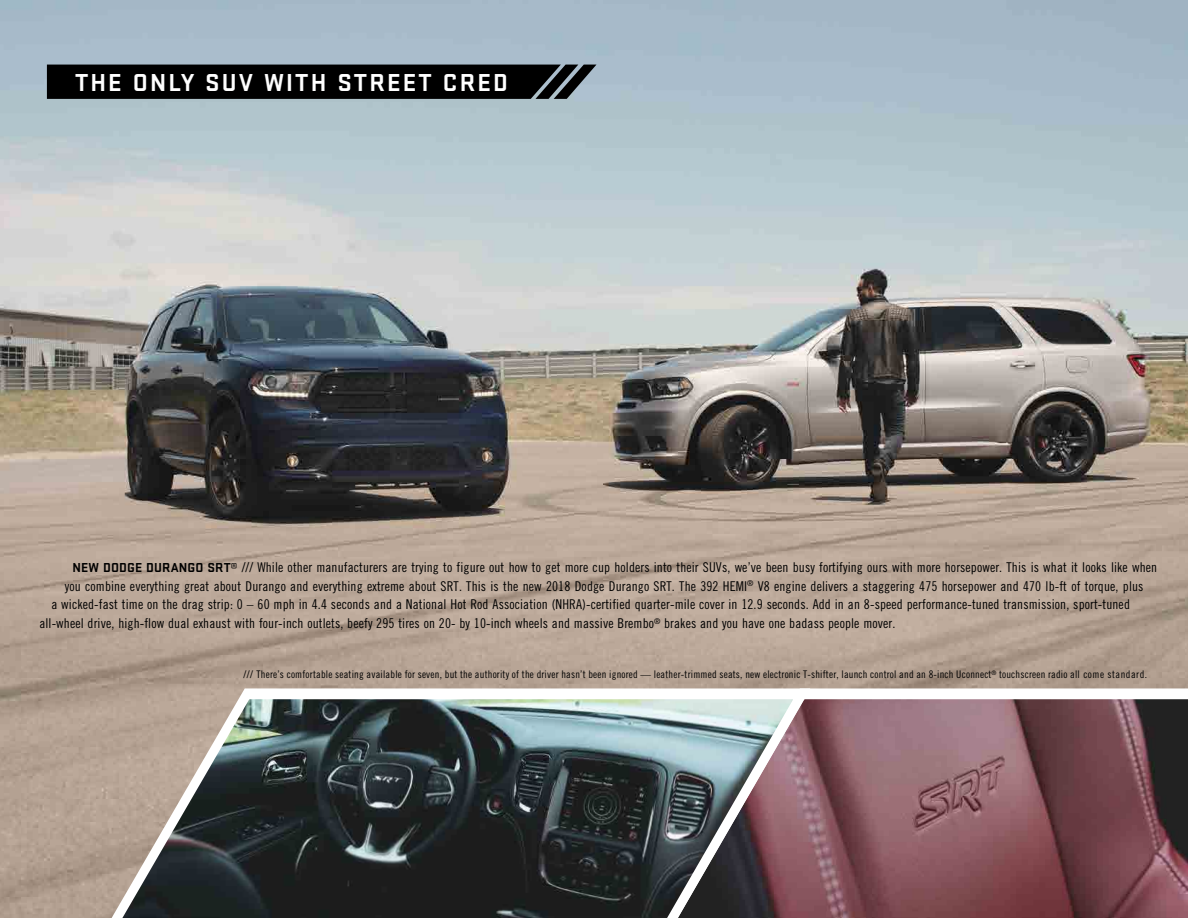
<style>
.page{position:relative;width:1188px;height:918px;background:#fff}
.page>*{position:absolute;margin:0;border:0;box-sizing:border-box;transform-origin:0 0}
.t1{font:700 25.5px "Stratum 1";letter-spacing:.085em;color:#fff}
.t2{font:13.5px "Trade Gothic Cond Eighteen";letter-spacing:.01em;color:#000}
.t3{font:10.5px "Trade Gothic Cond Eighteen";letter-spacing:.02em;color:#000}
.s1{font-family:"Stratum 1";font-weight:700}
</style>
<div class="page">
<img style="left:0;top:0;width:1188px;height:918px">
<svg style="left:47px;top:65px;width:550px;height:34px"></svg>
<svg style="left:819px;top:683px;width:369px;height:235px"></svg>
<svg style="left:96px;top:683px;width:723px;height:235px"></svg>
<h1 class="t1" style="left:75px;top:70px;width:435px">THE ONLY SUV WITH STREET CRED</h1>
<p class="t2" style="left:72px;top:562px;width:1086px"><span class="s1">NEW DODGE DURANGO SRT®</span> /// While other manufacturers are trying to figure out how to get more cup holders into their SUVs, we’ve been busy fortifying ours with more horsepower. This is what it looks like when</p>
<p class="t2" style="left:65px;top:581px;width:1080px">you combine everything great about Durango and everything extreme about SRT. This is the new 2018 Dodge Durango SRT. The 392 HEMI<sup>®</sup> V8 engine delivers a staggering 475 horsepower and 470 lb-ft of torque, plus</p>
<p class="t2" style="left:51px;top:600px;width:1080px">a wicked-fast time on the drag strip: 0 – 60 mph in 4.4 seconds and a National Hot Rod Association (NHRA)-certified quarter-mile cover in 12.9 seconds. Add in an 8-speed performance-tuned transmission, sport-tuned</p>
<p class="t2" style="left:39px;top:618px;width:858px">all-wheel drive, high-flow dual exhaust with four-inch outlets, beefy 295 tires on 20- by 10-inch wheels and massive Brembo<sup>®</sup> brakes and you have one badass people mover.</p>
<p class="t3" style="left:243px;top:670px;width:905px">/// There’s comfortable seating available for seven, but the authority of the driver hasn’t been ignored — leather-trimmed seats, new electronic T-shifter, launch control and an 8-inch Uconnect<sup>®</sup> touchscreen radio all come standard.</p>
</div>
